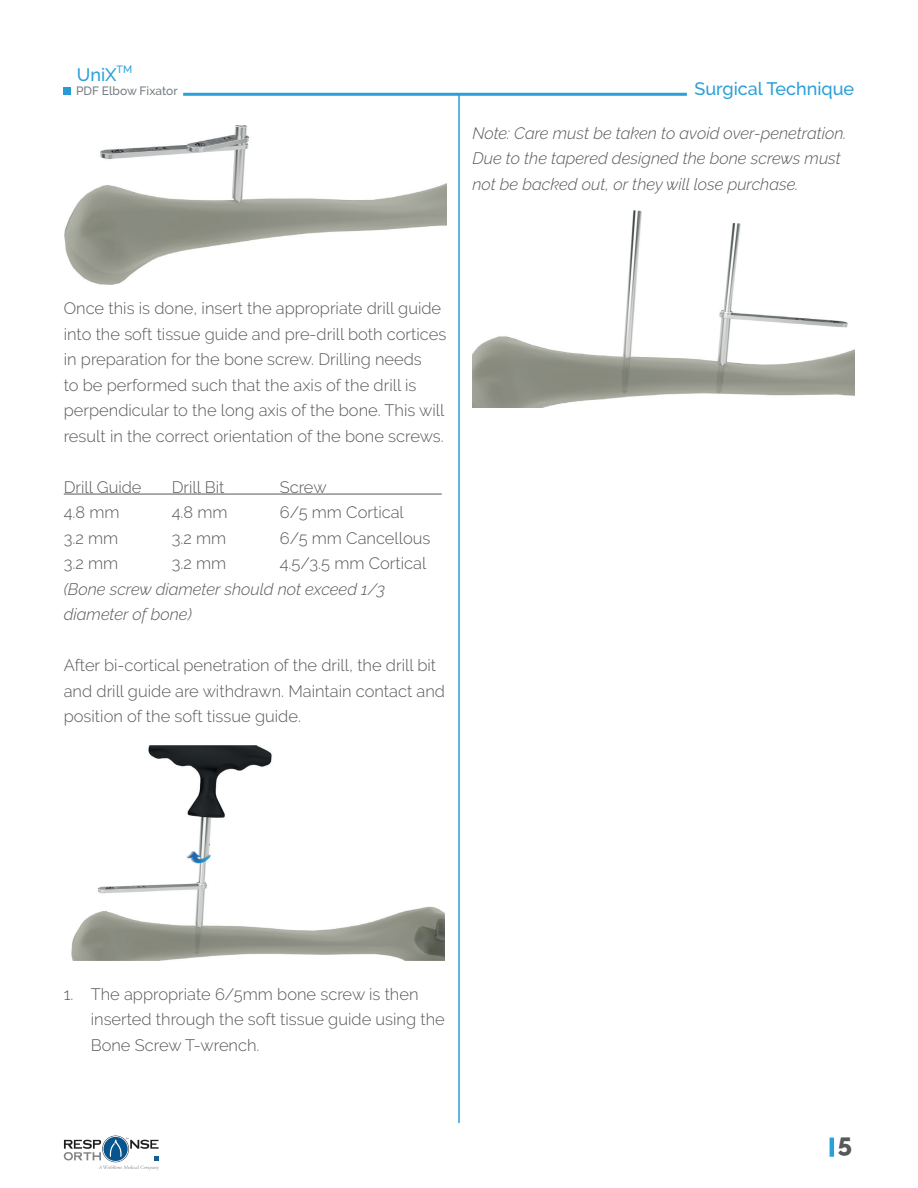
<style>
.page{position:relative;width:918px;height:1188px;background:#fff}
.page>*{position:absolute;margin:0;border:0;box-sizing:border-box;transform-origin:0 0}
.t1{font:800 25.5px "Raleway";color:#57585a}
.t2{font:500 18px "Raleway";color:#2a9fd9}
.t3{font:500 18px "Raleway";color:#28a0da}
.t4{font:300 16.5px/25.5px "Raleway";color:#57585a}
.t5{font:italic 300 16.5px/25.5px "Raleway";color:#57585a}
.t6{font:500 12px "Raleway";color:#757b7f}
</style>
<div class="page">
<hr style="left:458px;top:95px;width:2px;height:1028px;background:#28a0da">
<hr style="left:64px;top:494px;width:378px;height:1px;background:#57585a">
<img style="left:65px;top:125px;width:382px;height:159px">
<img style="left:71px;top:745px;width:374px;height:215px">
<img style="left:472px;top:211px;width:383px;height:197px">
<hr style="left:183px;top:93px;width:504px;height:3px;background:#28a0da">
<div style="left:64px;top:88px;width:7px;height:7px;background:#269bd5"></div>
<hr style="left:830px;top:1138px;width:4px;height:19px;background:#28a0da">
<div style="left:102px;top:1136px;width:27px;height:26px;border:1px solid #3e3e3e;border-radius:50%"></div>
<div style="left:103px;top:1137px;width:25px;height:24px;border:1px solid #fff;border-radius:50%"></div>
<svg style="left:64px;top:1138px;width:95px;height:32px"></svg>
<p class="t3" style="left:77px;top:64px;width:57px">UniX<sup>TM</sup></p>
<p class="t6" style="left:76px;top:84px;width:103px">PDF Elbow Fixator</p>
<p class="t2" style="left:694px;top:78px;width:161px">Surgical Technique</p>
<p class="t5" style="left:472px;top:120px;width:376px">Note: Care must be taken to avoid over-penetration.<br>Due to the tapered designed the bone screws must not be backed out, or they will lose purchase.</p>
<p class="t4" style="left:64px;top:296px;width:384px">Once this is done, insert the appropriate drill guide into the soft tissue guide and pre-drill both cortices in preparation for the bone screw. Drilling needs<br>to be performed such that the axis of the drill is perpendicular to the long axis of the bone. This will result in the correct orientation of the bone screws.</p>
<p class="t4" style="left:64px;top:474px;width:79px">Drill Guide</p>
<p class="t4" style="left:172px;top:474px;width:54px">Drill Bit</p>
<p class="t4" style="left:280px;top:474px;width:48px">Screw</p>
<p class="t4" style="left:64px;top:500px;width:57px">4.8 mm</p>
<p class="t4" style="left:172px;top:500px;width:57px">4.8 mm</p>
<p class="t4" style="left:280px;top:500px;width:126px">6/5 mm Cortical</p>
<p class="t4" style="left:64px;top:525px;width:56px">3.2 mm</p>
<p class="t4" style="left:172px;top:525px;width:56px">3.2 mm</p>
<p class="t4" style="left:280px;top:525px;width:152px">6/5 mm Cancellous</p>
<p class="t4" style="left:64px;top:551px;width:56px">3.2 mm</p>
<p class="t4" style="left:172px;top:551px;width:56px">3.2 mm</p>
<p class="t4" style="left:280px;top:551px;width:148px">4.5/3.5 mm Cortical</p>
<p class="t5" style="left:64px;top:576px;width:323px">(Bone screw diameter should not exceed 1/3 diameter of bone)</p>
<p class="t4" style="left:64px;top:653px;width:383px">After bi-cortical penetration of the drill, the drill bit and drill guide are withdrawn. Maintain contact and position of the soft tissue guide.</p>
<p class="t4" style="left:91px;top:981px;width:356px;text-indent:-27px">1. The appropriate 6/5mm bone screw is then inserted through the soft tissue guide using the<br>Bone Screw T-wrench.</p>
<h1 class="t1" style="left:838px;top:1129px;width:16px">5</h1>
</div>
